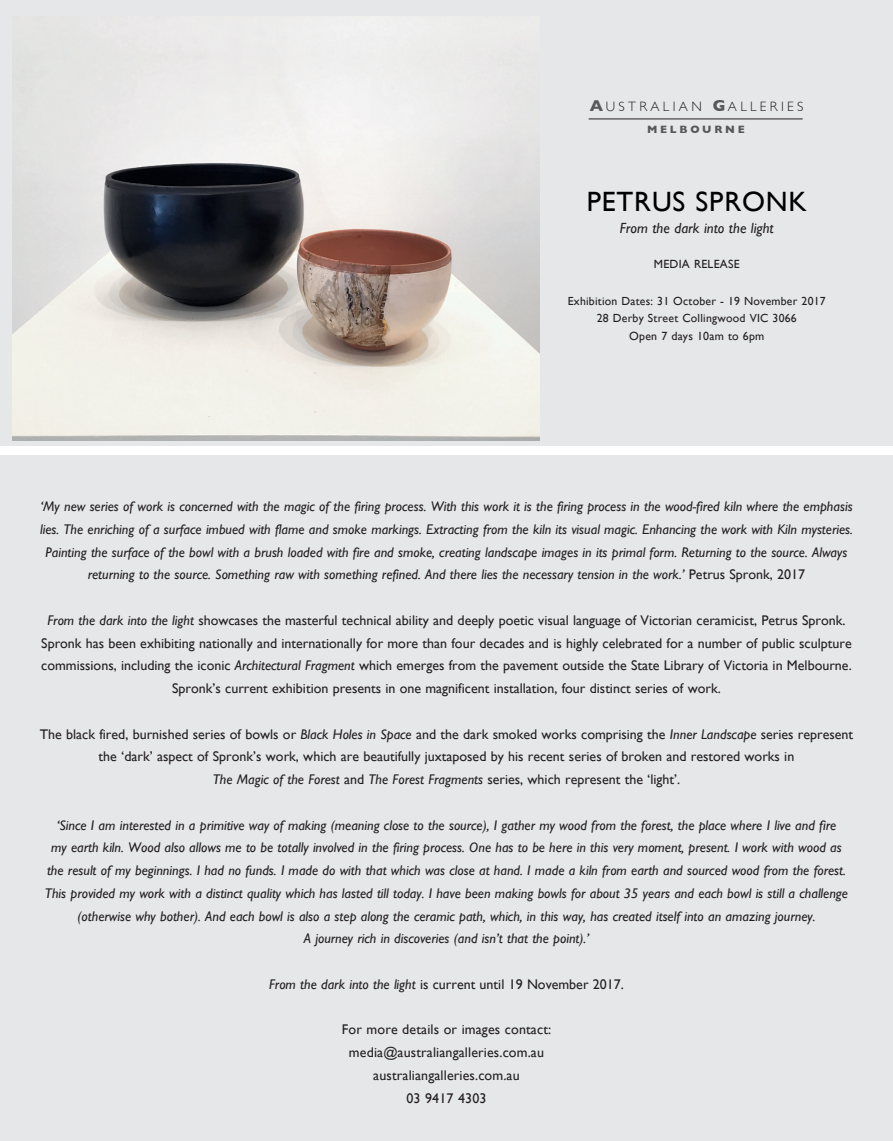
<style>
.page{position:relative;width:893px;height:1141px;background:#fff}
.page>*{position:absolute;margin:0;border:0;box-sizing:border-box;transform-origin:0 0}
.t1{font:28px "Gill Sans";letter-spacing:.03em;color:#000}
.t2{font:italic 14.7px "Gill Sans";color:#231f20}
.t3{font:italic 14px/22.8px "Gill Sans";color:#231f20;text-align:center}
.t4{font:14px/22.8px "Gill Sans";color:#231f20;text-align:center}
.t5{font:300 13.47px "Gill Sans";letter-spacing:.25em;color:#231f20}
.t6{font:11.9px "Gill Sans";letter-spacing:.02em;color:#231f20}
.t7{font:11.72px/17.7px "Gill Sans";letter-spacing:.02em;color:#231f20;text-align:center}
.t8{font:700 10.85px "Gill Sans";letter-spacing:.25em;color:#57585a}
.s1{font-weight:700;font-size:15.92px;color:#57585a}
.s2{font-style:normal}
.s3{font-style:italic}
</style>
<div class="page">
<div style="left:0;top:0;width:893px;height:445px;background:#e6e7e9"></div>
<div style="left:0;top:455px;width:893px;height:686px;background:#e6e7e9"></div>
<hr style="left:589px;top:119px;width:214px;height:1px;background:#231f20">
<img style="left:12px;top:16px;width:527px;height:424px">
<p class="t5" style="left:590px;top:96px;width:215px"><span class="s1">A</span>USTRALIAN <span class="s1">G</span>ALLERIES</p>
<p class="t8" style="left:647px;top:121px;width:99px">MELBOURNE</p>
<h1 class="t1" style="left:587px;top:185px;width:222px">PETRUS SPRONK</h1>
<p class="t2" style="left:620px;top:219px;width:155px">From the dark into the light</p>
<p class="t6" style="left:654px;top:257px;width:87px">MEDIA RELEASE</p>
<p class="t7" style="left:568px;top:292px;width:259px">Exhibition Dates: 31 October - 19 November 2017<br>28 Derby Street Collingwood VIC 3066</p>
<p class="t6" style="left:629px;top:329px;width:137px">Open 7 days 10am to 6pm</p>
<p class="t3" style="left:40px;top:495px;width:814px">‘My new series of work is concerned with the magic of the firing process. With this work it is the firing process in the wood-fired kiln where the emphasis lies. The enriching of a surface imbued with flame and smoke markings. Extracting from the kiln its visual magic. Enhancing the work with Kiln mysteries.<br>Painting the surface of the bowl with a brush loaded with fire and smoke, creating landscape images in its primal form. Returning to the source. Always returning to the source. Something raw with something refined. And there lies the necessary tension in the work.’ <span class="s2">Petrus Spronk, 2017</span></p>
<p class="t4" style="left:41px;top:609px;width:812px"><span class="s3">From the dark into the light</span> showcases the masterful technical ability and deeply poetic visual language of Victorian ceramicist, Petrus Spronk.<br>Spronk has been exhibiting nationally and internationally for more than four decades and is highly celebrated for a number of public sculpture commissions, including the iconic <span class="s3">Architectural Fragment</span> which emerges from the pavement outside the State Library of Victoria in Melbourne.<br>Spronk’s current exhibition presents in one magnificent installation, four distinct series of work.</p>
<p class="t4" style="left:40px;top:722px;width:815px">The black fired, burnished series of bowls or <span class="s3">Black Holes in Space</span> and the dark smoked works comprising the <span class="s3">Inner Landscape</span> series represent the ‘dark’ aspect of Spronk’s work, which are beautifully juxtaposed by his recent series of broken and restored works in<br><span class="s3">The Magic of the Forest</span> and <span class="s3">The Forest Fragments</span> series, which represent the ‘light’.</p>
<p class="t3" style="left:45px;top:813px;width:805px">‘Since I am interested in a primitive way of making (meaning close to the source), I gather my wood from the forest, the place where I live and fire<br>my earth kiln. Wood also allows me to be totally involved in the firing process. One has to be here in this very moment, present. I work with wood as the result of my beginnings. I had no funds. I made do with that which was close at hand. I made a kiln from earth and sourced wood from the forest.<br>This provided my work with a distinct quality which has lasted till today. I have been making bowls for about 35 years and each bowl is still a challenge (otherwise why bother). And each bowl is also a step along the ceramic path, which, in this way, has created itself into an amazing journey.<br>A journey rich in discoveries (and isn’t that the point).’</p>
<p class="t4" style="left:269px;top:973px;width:356px"><span class="s3">From the dark into the light</span> is current until 19 November 2017.</p>
<p class="t4" style="left:342px;top:1018px;width:211px">For more details or images contact: media@australiangalleries.com.au australiangalleries.com.au<br>03 9417 4303</p>
</div>
